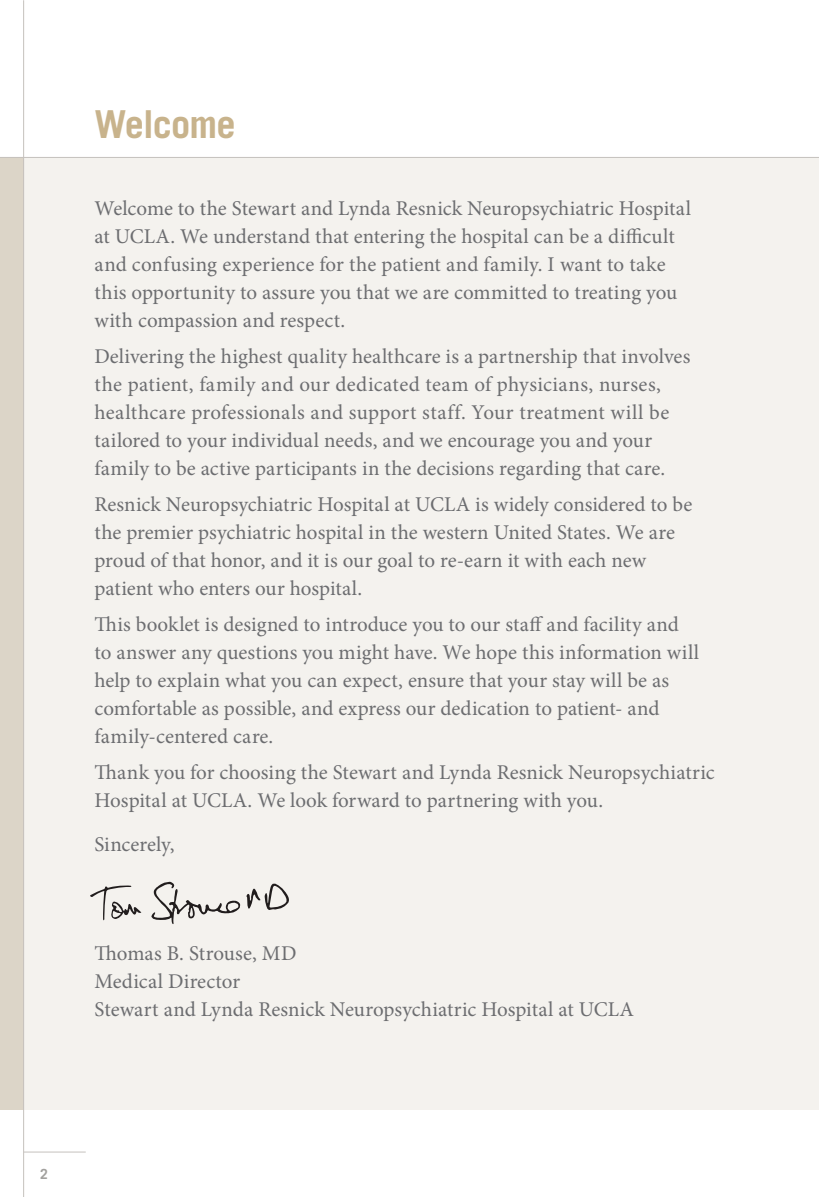
<style>
.page{position:relative;width:819px;height:1197px;background:#fff}
.page>*{position:absolute;margin:0;border:0;box-sizing:border-box;transform-origin:0 0}
.t1{font:700 38.5px "Trade Gothic";letter-spacing:-.025em;color:#c8b38c}
.Body_Copy{font:21px/28px "Minion Pro";letter-spacing:.005em;color:#6c6d70}
.t2{font:700 14px "Trade Gothic";color:#a2a19e}
</style>
<div class="page">
<div style="left:2px;top:158px;width:817px;height:952px;background:#f4f2ee"></div>
<div style="left:0;top:158px;width:23px;height:952px;background:#dcd5c8"></div>
<hr style="left:0;top:157px;width:819px;height:1px;background:#c5c1bd">
<hr style="left:24px;top:1152px;width:62px;height:1px;background:#c5c1bd">
<hr style="left:23px;top:0;width:1px;height:1197px;background:#c5c1bd">
<svg style="left:90px;top:885px;width:52px;height:36px"></svg>
<svg style="left:151px;top:882px;width:138px;height:42px"></svg>
<p class="t1" style="left:94px;top:101px;width:143px">Welcome</p>
<p class="Body_Copy" style="left:94px;top:195px;width:598px">Welcome to the Stewart and Lynda Resnick Neuropsychiatric Hospital at UCLA. We understand that entering the hospital can be a difficult and confusing experience for the patient and family. I want to take this opportunity to assure you that we are committed to treating you with compassion and respect.</p>
<p class="Body_Copy" style="left:94px;top:343px;width:597px">Delivering the highest quality healthcare is a partnership that involves the patient, family and our dedicated team of physicians, nurses, healthcare professionals and support staff. Your treatment will be tailored to your individual needs, and we encourage you and your family to be active participants in the decisions regarding that care.</p>
<p class="Body_Copy" style="left:94px;top:490px;width:599px">Resnick Neuropsychiatric Hospital at UCLA is widely considered to be the premier psychiatric hospital in the western United States. We are proud of that honor, and it is our goal to re-earn it with each new patient who enters our hospital.</p>
<p class="Body_Copy" style="left:94px;top:610px;width:606px">This booklet is designed to introduce you to our staff and facility and to answer any questions you might have. We hope this information will help to explain what you can expect, ensure that your stay will be as comfortable as possible, and express our dedication to patient- and family-centered care.</p>
<p class="Body_Copy" style="left:94px;top:758px;width:622px">Thank you for choosing the Stewart and Lynda Resnick Neuropsychiatric<br>Hospital at UCLA. We look forward to partnering with you.</p>
<p class="Body_Copy" style="left:94px;top:830px;width:81px">Sincerely,</p>
<p class="Body_Copy" style="left:94px;top:939px;width:541px">Thomas B. Strouse, MD<br>Medical Director<br>Stewart and Lynda Resnick Neuropsychiatric Hospital at UCLA</p>
<p class="t2" style="left:40px;top:1166px;width:9px">2</p>
</div>
